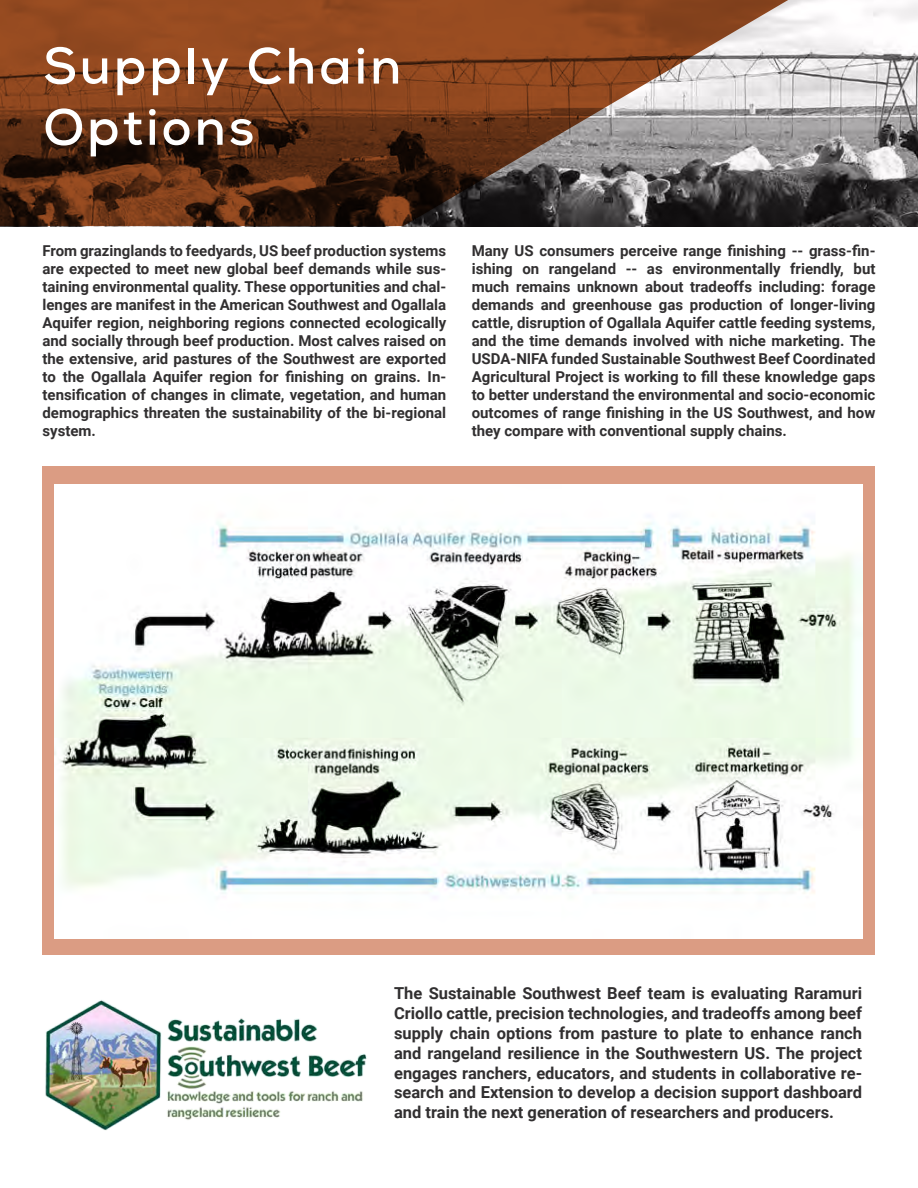
<style>
.page{position:relative;width:918px;height:1188px;background:#fff}
.page>*{position:absolute;margin:0;border:0;box-sizing:border-box;transform-origin:0 0}
.Text_Left_Justify{font:700 51px "Nexa";letter-spacing:.06em;color:#fff}
.Text_Left_Justify-2{font:700 16.5px/19.8px "Roboto";color:#312f30;text-align:justify}
.Text_Left_Justify-3{font:700 15px/18px "Roboto";color:#312f30;text-align:justify}
</style>
<div class="page">
<div style="left:43px;top:467px;width:832px;height:488px;background:#db9c83"></div>
<img style="left:55px;top:484px;width:807px;height:455px">
<svg style="left:788px;top:0;width:130px;height:226px"></svg>
<svg style="left:0;top:0;width:788px;height:226px;background:#774b32"></svg>
<img style="left:45px;top:1000px;width:322px;height:131px">
<p class="Text_Left_Justify" style="left:43px;top:33px;width:359px">Supply Chain</p>
<p class="Text_Left_Justify" style="left:43px;top:94px;width:212px">Options</p>
<p class="Text_Left_Justify-3" style="left:43px;top:241px;width:405px">From grazinglands to feedyards, US beef production systems are expected to meet new global beef demands while sus&shy;taining environmental quality. These opportunities and chal&shy;lenges are manifest in the American Southwest and Ogallala Aquifer region, neighboring regions connected ecologically and socially through beef production. Most calves raised on the extensive, arid pastures of the Southwest are exported to the Ogallala Aquifer region for finishing on grains. In&shy;tensification of changes in climate, vegetation, and human demographics threaten the sustainability of the bi-regional system.</p>
<p class="Text_Left_Justify-3" style="left:472px;top:241px;width:405px">Many US consumers perceive range finishing -- grass-fin&shy;ishing on rangeland -- as environmentally friendly, but much remains unknown about tradeoffs including: forage demands and greenhouse gas production of longer-living cattle, disruption of Ogallala Aquifer cattle feeding systems, and the time demands involved with niche marketing. The USDA-NIFA funded Sustainable Southwest Beef Coordinated Agricultural Project is working to fill these knowledge gaps to better understand the environmental and socio-economic outcomes of range finishing in the US Southwest, and how they compare with conventional supply chains.</p>
<p class="Text_Left_Justify-2" style="left:394px;top:983px;width:470px">The Sustainable Southwest Beef team is evaluating Raramuri Criollo cattle, precision technologies, and tradeoffs among beef supply chain options from pasture to plate to enhance ranch and rangeland resilience in the Southwestern US. The project engages ranchers, educators, and students in collaborative re&shy;search and Extension to develop a decision support dashboard and train the next generation of researchers and producers.</p>
</div>
